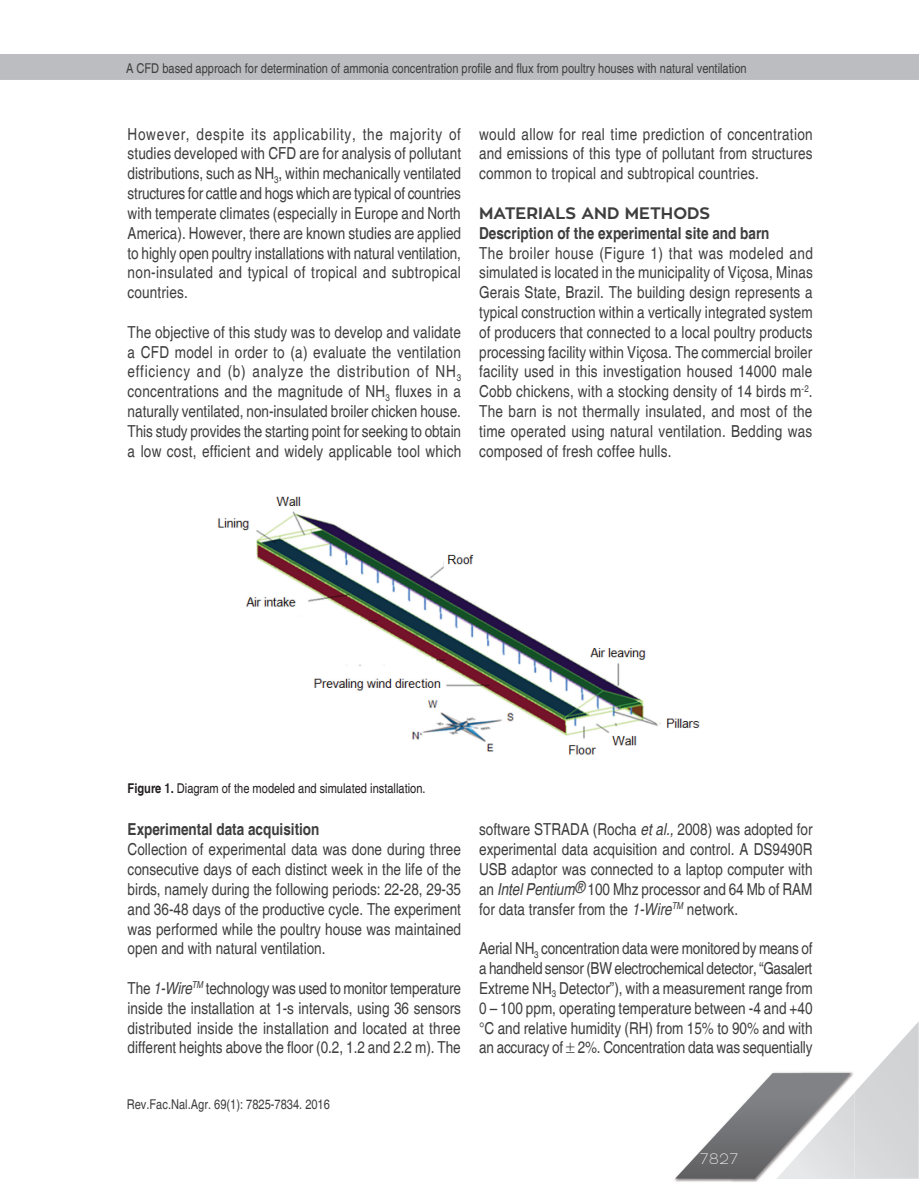
<style>
.page{position:relative;width:919px;height:1183px;background:#fff}
.page>*{position:absolute;margin:0;border:0;box-sizing:border-box;transform-origin:0 0}
.t1{font:condensed 16.5px/19.8px "Helvetica";letter-spacing:.01em;color:#3e3e3f;text-align:justify}
.t2{font:700 condensed 16.5px "Helvetica";color:#3e3e3f}
.t3{font:700 16.5px "Zona Pro";color:#3e3e3f}
.t4{font:100 15px "Zona Pro";color:#fff}
.t5{font:condensed 13.5px "Helvetica";color:#3e3e3f}
.t6{font:condensed 13.5px "Helvetica";color:#231f20}
.s1{font-weight:700}
.s2{font-style:italic}
</style>
<div class="page">
<img style="left:674px;top:1178px;width:180px;height:3px">
<svg style="left:675px;top:1022px;width:243px;height:156px"></svg>
<div style="left:0;top:54px;width:918px;height:26px;background:#bcbdc0"></div>
<img style="left:217px;top:496px;width:483px;height:259px">
<p class="t5" style="left:126px;top:61px;width:622px">A CFD based approach for determination of ammonia concentration profile and flux from poultry houses with natural ventilation</p>
<p class="t1" style="left:128px;top:124px;width:335px">However, despite its applicability, the majority of studies developed with CFD are for analysis of pollutant distributions, such as NH<sub>3</sub>, within mechanically ventilated structures for cattle and hogs which are typical of countries with temperate climates (especially in Europe and North America). However, there are known studies are applied to highly open poultry installations with natural ventilation, non-insulated and typical of tropical and subtropical countries.</p>
<p class="t1" style="left:128px;top:322px;width:335px">The objective of this study was to develop and validate a CFD model in order to (a) evaluate the ventilation efficiency and (b) analyze the distribution of NH<sub>3 </sub>concentrations and the magnitude of NH<sub>3</sub> fluxes in a naturally ventilated, non-insulated broiler chicken house.<br>This study provides the starting point for seeking to obtain a low cost, efficient and widely applicable tool which</p>
<p class="t1" style="left:479px;top:124px;width:335px">would allow for real time prediction of concentration and emissions of this type of pollutant from structures common to tropical and subtropical countries.</p>
<p class="t3" style="left:479px;top:202px;width:232px">MATERIALS AND METHODS</p>
<p class="t2" style="left:479px;top:223px;width:292px">Description of the experimental site and barn</p>
<p class="t1" style="left:479px;top:243px;width:335px">The broiler house (Figure 1) that was modeled and simulated is located in the municipality of Viçosa, Minas Gerais State, Brazil. The building design represents a typical construction within a vertically integrated system of producers that connected to a local poultry products processing facility within Viçosa. The commercial broiler facility used in this investigation housed 14000 male Cobb chickens, with a stocking density of 14 birds m<sup>-2</sup>.<br>The barn is not thermally insulated, and most of the time operated using natural ventilation. Bedding was composed of fresh coffee hulls.</p>
<p class="t6" style="left:128px;top:780px;width:299px"><span class="s1">Figure 1.</span> Diagram of the modeled and simulated installation.</p>
<p class="t2" style="left:128px;top:819px;width:193px">Experimental data acquisition</p>
<p class="t1" style="left:128px;top:839px;width:335px">Collection of experimental data was done during three consecutive days of each distinct week in the life of the birds, namely during the following periods: 22-28, 29-35 and 36-48 days of the productive cycle. The experiment was performed while the poultry house was maintained open and with natural ventilation.</p>
<p class="t1" style="left:128px;top:978px;width:335px">The <span class="s2">1-Wire</span><sup>TM</sup> technology was used to monitor temperature inside the installation at 1-s intervals, using 36 sensors distributed inside the installation and located at three different heights above the floor (0.2, 1.2 and 2.2 m). The</p>
<p class="t5" style="left:127px;top:1095px;width:205px">Rev.Fac.Nal.Agr. 69(1): 7825-7834. 2016</p>
<p class="t1" style="left:479px;top:819px;width:335px">software STRADA (Rocha <span class="s2">et al.,</span> 2008) was adopted for experimental data acquisition and control. A DS9490R USB adaptor was connected to a laptop computer with an <span class="s2">Intel Pentium®</span> 100 Mhz processor and 64 Mb of RAM for data transfer from the <span class="s2">1-Wire</span><sup>TM</sup> network.</p>
<p class="t1" style="left:479px;top:938px;width:335px">Aerial NH<sub>3</sub> concentration data were monitored by means of a handheld sensor (BW electrochemical detector, “Gasalert Extreme NH<sub>3</sub> Detector”), with a measurement range from 0 – 100 ppm, operating temperature between -4 and +40 °C and relative humidity (RH) from 15% to 90% and with an accuracy of 2%. Concentration data was sequentially</p>
<p class="t4" style="left:699px;top:1148px;width:40px">7827</p>
</div>
